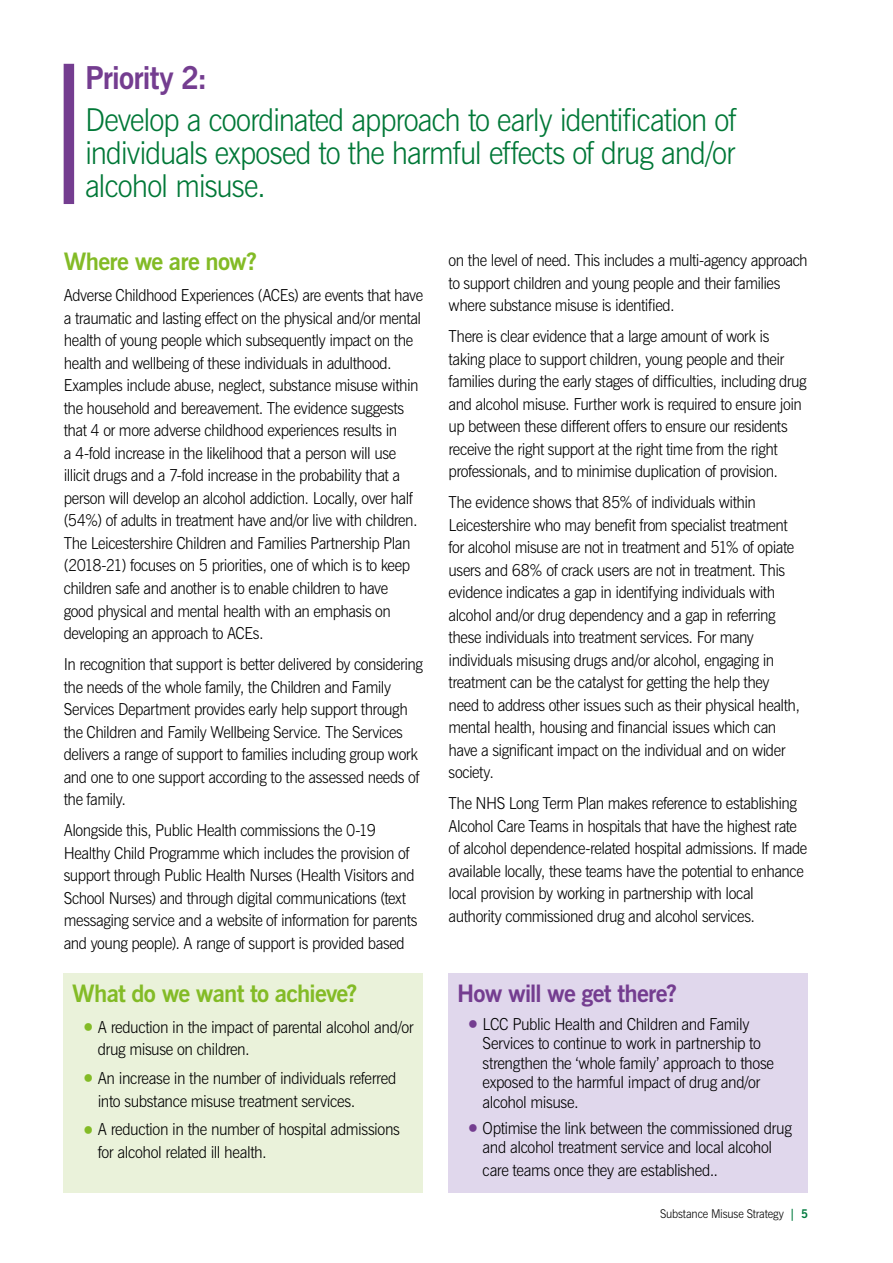
<style>
.page{position:relative;width:893px;height:1263px;background:#fff}
.page>*{position:absolute;margin:0;border:0;box-sizing:border-box;transform-origin:0 0}
.t1{font:300 31.5px/33px "News Gothic BT";letter-spacing:-.03em;color:#007837;text-align:justify;scale:.95 1}
.t2{font:700 31.5px "News Gothic BT";letter-spacing:-.03em;color:#743d90;scale:.95 1}
.t3{font:700 24px "News Gothic BT";letter-spacing:-.03em;color:#83bb26}
.t4{font:700 24px "News Gothic BT";letter-spacing:-.03em;color:#743d90}
.t5{font:300 16.5px/22.5px "News Gothic BT";letter-spacing:-.03em;color:#000;scale:.94 1}
.t6{font:300 16.5px/19.5px "News Gothic BT";letter-spacing:-.03em;color:#000;scale:.95 1}
.t7{font:300 12px "News Gothic BT";letter-spacing:-.01em;color:#000;scale:.95 1}
.s1{font-size:27px;color:#83bb26}
.s2{font-size:27px;color:#743d90}
.s3{font-weight:700;color:#007a3e}
</style>
<div class="page">
<div style="left:64px;top:64px;width:10px;height:140px;background:#743d90"></div>
<div style="left:64px;top:974px;width:359px;height:219px;background:#eaf2da"></div>
<div style="left:449px;top:974px;width:359px;height:219px;background:#e0d7ec"></div>
<h1 class="t2" style="left:85px;top:59px;width:130px">Priority 2:</h1>
<h1 class="t1" style="left:85px;top:103px;width:687px">Develop a coordinated approach to early identification of individuals exposed to the harmful effects of drug and/or alcohol misuse.</h1>
<h2 class="t3" style="left:64px;top:247px;width:195px">Where we are now?</h2>
<p class="t5" style="left:64px;top:284px;width:384px">Adverse Childhood Experiences (ACEs) are events that have a traumatic and lasting effect on the physical and/or mental health of young people which subsequently impact on the health and wellbeing of these individuals in adulthood.<br>Examples include abuse, neglect, substance misuse within the household and bereavement. The evidence suggests that 4 or more adverse childhood experiences results in<br>a 4-fold increase in the likelihood that a person will use illicit drugs and a 7-fold increase in the probability that a person will develop an alcohol addiction. Locally, over half (54%) of adults in treatment have and/or live with children.<br>The Leicestershire Children and Families Partnership Plan (2018-21) focuses on 5 priorities, one of which is to keep children safe and another is to enable children to have<br>good physical and mental health with an emphasis on developing an approach to ACEs.</p>
<p class="t5" style="left:64px;top:653px;width:384px">In recognition that support is better delivered by considering the needs of the whole family, the Children and Family Services Department provides early help support through the Children and Family Wellbeing Service. The Services delivers a range of support to families including group work and one to one support according to the assessed needs of the family.</p>
<p class="t5" style="left:64px;top:819px;width:378px">Alongside this, Public Health commissions the 0-19<br>Healthy Child Programme which includes the provision of support through Public Health Nurses (Health Visitors and School Nurses) and through digital communications (text messaging service and a website of information for parents and young people). A range of support is provided based</p>
<h2 class="t3" style="left:72px;top:978px;width:287px">What do we want to achieve?</h2>
<p class="t6" style="left:98px;top:1015px;width:334px;line-height:22.5px;text-indent:-17px"><span class="s1">•</span>A reduction in the impact of parental alcohol and/or drug misuse on children.</p>
<p class="t6" style="left:98px;top:1067px;width:316px;line-height:22.5px;text-indent:-17px"><span class="s1">•</span>An increase in the number of individuals referred into substance misuse treatment services.</p>
<p class="t6" style="left:98px;top:1118px;width:319px;line-height:22.5px;text-indent:-17px"><span class="s1">•</span>A reduction in the number of hospital admissions for alcohol related ill health.</p>
<p class="t5" style="left:449px;top:249px;width:384px">on the level of need. This includes a multi-agency approach to support children and young people and their families where substance misuse is identified.</p>
<p class="t5" style="left:449px;top:325px;width:382px">There is clear evidence that a large amount of work is taking place to support children, young people and their families during the early stages of difficulties, including drug and alcohol misuse. Further work is required to ensure join up between these different offers to ensure our residents receive the right support at the right time from the right professionals, and to minimise duplication of provision.</p>
<p class="t5" style="left:449px;top:491px;width:375px">The evidence shows that 85% of individuals within Leicestershire who may benefit from specialist treatment for alcohol misuse are not in treatment and 51% of opiate users and 68% of crack users are not in treatment. This evidence indicates a gap in identifying individuals with alcohol and/or drug dependency and a gap in referring these individuals into treatment services. For many individuals misusing drugs and/or alcohol, engaging in treatment can be the catalyst for getting the help they need to address other issues such as their physical health, mental health, housing and financial issues which can have a significant impact on the individual and on wider society.</p>
<p class="t5" style="left:449px;top:792px;width:383px">The NHS Long Term Plan makes reference to establishing Alcohol Care Teams in hospitals that have the highest rate of alcohol dependence-related hospital admissions. If made available locally, these teams have the potential to enhance local provision by working in partnership with local authority commissioned drug and alcohol services.</p>
<h2 class="t4" style="left:457px;top:978px;width:221px">How will we get there?</h2>
<p class="t6" style="left:483px;top:1014px;width:308px;text-indent:-17px"><span class="s2">•</span>LCC Public Health and Children and Family Services to continue to work in partnership to strengthen the ‘whole family’ approach to those exposed to the harmful impact of drug and/or alcohol misuse.</p>
<p class="t6" style="left:466px;top:1118px;width:345px;text-align:center"><span class="s2">•</span>Optimise the link between the commissioned drug and alcohol treatment service and local alcohol</p>
<p class="t6" style="left:483px;top:1160px;width:249px">care teams once they are established..</p>
<p class="t7" style="left:660px;top:1206px;width:157px">Substance Misuse Strategy <span class="s3">| 5</span></p>
</div>
